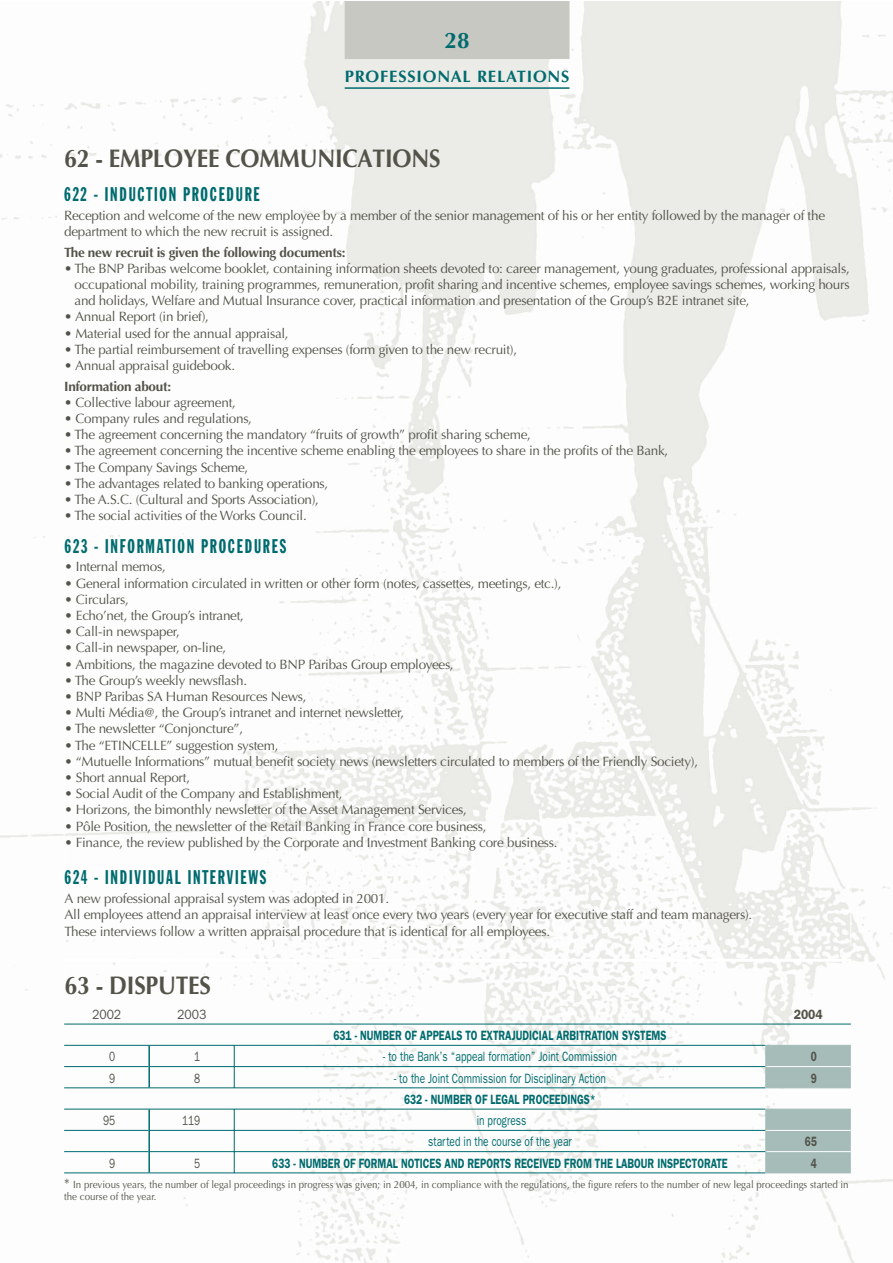
<style>
.page{position:relative;width:893px;height:1263px;background:#fff}
.page>*{position:absolute;margin:0;border:0;box-sizing:border-box;transform-origin:0 0}
.t1{font:700 25.5px "Optima";letter-spacing:-.01em;color:#53534a;scale:.9 1}
.t2{font:700 22.5px "Optima";color:#006b6e}
.t3{font:19.5px "Franklin Gothic Extra Cond";letter-spacing:.1em;color:#006b6e;scale:.9 1}
.t4{font:700 16.5px "Optima";letter-spacing:.05em;color:#006b6e}
.t5{font:13.5px/16.2px "Optima";letter-spacing:-.02em;color:#53534a}
.t6{font:600 13.5px "Franklin Gothic";color:#006b6e;scale:.75 1}
.t7{font:13.5px/21.3px "Franklin Gothic";color:#006b6e;text-align:center;scale:.75 1}
.t8{font:700 13.5px "Optima";letter-spacing:-.02em;color:#53534a}
.t9{font:13.5px "Franklin Gothic";color:#53534a;scale:.75 1}
.t10{font:13.5px "Franklin Gothic";color:#53534a;scale:.9 1}
.t11{font:600 13.5px "Franklin Gothic";color:#53534a;scale:.75 1}
.t12{font:600 13.5px "Franklin Gothic";color:#53534a;scale:.9 1}
.t13{font:10.5px/12.6px "Optima";color:#53534a;scale:.93 1}
.s1{font-size:13.5px}
</style>
<div class="page">
<img style="left:0;top:1px;width:892px;height:1262px">
<div style="left:345px;top:1px;width:224px;height:58px;background:#c8c8c2"></div>
<hr style="left:345px;top:87px;width:224px;height:2px;background:#006b6e">
<svg style="left:64px;top:531px;width:1px;height:28px"></svg>
<svg style="left:850px;top:531px;width:1px;height:28px"></svg>
<hr style="left:64px;top:559px;width:1px;height:302px;background:#fff">
<hr style="left:850px;top:559px;width:1px;height:302px;background:#fff">
<hr style="left:64px;top:861px;width:1px;height:30px;background:#fff">
<hr style="left:850px;top:861px;width:1px;height:30px;background:#fff">
<hr style="left:64px;top:891px;width:1px;height:55px;background:#fff">
<hr style="left:850px;top:891px;width:1px;height:55px;background:#fff">
<hr style="left:64px;top:962px;width:1px;height:41px;background:#fff">
<hr style="left:850px;top:962px;width:1px;height:41px;background:#fff">
<hr style="left:64px;top:959px;width:787px;height:3px;background:#fff">
<hr style="left:64px;top:1045px;width:701px;height:1px;background:#006b6e">
<hr style="left:64px;top:1066px;width:84px;height:1px;background:#006b6e">
<hr style="left:150px;top:1066px;width:615px;height:1px;background:#006b6e">
<svg style="left:234px;top:1046px;width:1px;height:41px"></svg>
<hr style="left:64px;top:1087px;width:701px;height:1px;background:#006b6e">
<hr style="left:64px;top:1109px;width:701px;height:1px;background:#006b6e">
<hr style="left:64px;top:1130px;width:84px;height:1px;background:#006b6e">
<hr style="left:150px;top:1130px;width:615px;height:1px;background:#006b6e">
<hr style="left:64px;top:1151px;width:84px;height:1px;background:#006b6e">
<hr style="left:150px;top:1151px;width:615px;height:1px;background:#006b6e">
<svg style="left:234px;top:1110px;width:1px;height:62px"></svg>
<hr style="left:64px;top:1172px;width:701px;height:1px;background:#006b6e">
<svg style="left:765px;top:1045px;width:86px;height:128px"></svg>
<hr style="left:64px;top:1024px;width:787px;height:1px;background:#006b6e">
<hr style="left:148px;top:1046px;width:2px;height:20px;background:#006b6e">
<hr style="left:148px;top:1066px;width:2px;height:21px;background:#006b6e">
<hr style="left:148px;top:1109px;width:2px;height:21px;background:#006b6e">
<hr style="left:148px;top:1130px;width:2px;height:21px;background:#006b6e">
<hr style="left:148px;top:1151px;width:2px;height:21px;background:#006b6e">
<h2 class="t2" style="left:445px;top:31px;width:27px">28</h2>
<p class="t4" style="left:345px;top:69px;width:226px">PROFESSIONAL RELATIONS</p>
<h1 class="t1" style="left:64px;top:148px;width:420px">62 - EMPLOYEE COMMUNICATIONS</h1>
<h3 class="t3" style="left:64px;top:187px;width:219px">622 - INDUCTION PROCEDURE</h3>
<p class="t5" style="left:64px;top:209px;width:762px">Reception and welcome of the new employee by a member of the senior management of his or her entity followed by the manager of the department to which the new recruit is assigned.</p>
<p class="t8" style="left:64px;top:246px;width:283px">The new recruit is given the following documents:</p>
<p class="t5" style="left:75px;top:261px;width:777px;text-align:justify;text-indent:-10px">• The BNP Paribas welcome booklet, containing information sheets devoted to: career management, young graduates, professional appraisals, occupational mobility, training programmes, remuneration, profit sharing and incentive schemes, employee savings schemes, working hours and holidays, Welfare and Mutual Insurance cover, practical information and presentation of the Group’s B2E intranet site,</p>
<p class="t5" style="left:64px;top:310px;width:146px">• Annual Report (in brief),</p>
<p class="t5" style="left:64px;top:326px;width:226px">• Material used for the annual appraisal,</p>
<p class="t5" style="left:64px;top:342px;width:454px">• The partial reimbursement of travelling expenses (form given to the new recruit),</p>
<p class="t5" style="left:64px;top:359px;width:173px">• Annual appraisal guidebook.</p>
<p class="t8" style="left:64px;top:380px;width:108px">Information about:</p>
<p class="t5" style="left:64px;top:395px;width:173px">• Collective labour agreement,</p>
<p class="t5" style="left:64px;top:411px;width:189px">• Company rules and regulations,</p>
<p class="t5" style="left:64px;top:428px;width:468px">• The agreement concerning the mandatory “fruits of growth” profit sharing scheme,</p>
<p class="t5" style="left:64px;top:444px;width:606px">• The agreement concerning the incentive scheme enabling the employees to share in the profits of the Bank,</p>
<p class="t5" style="left:64px;top:460px;width:186px">• The Company Savings Scheme,</p>
<p class="t5" style="left:64px;top:476px;width:266px">• The advantages related to banking operations,</p>
<p class="t5" style="left:64px;top:492px;width:256px">• The A.S.C. (Cultural and Sports Association),</p>
<p class="t5" style="left:64px;top:509px;width:244px">• The social activities of the Works Council.</p>
<h3 class="t3" style="left:65px;top:539px;width:248px">623 - INFORMATION PROCEDURES</h3>
<p class="t5" style="left:65px;top:560px;width:103px">• Internal memos,</p>
<p class="t5" style="left:65px;top:576px;width:498px">• General information circulated in written or other form (notes, cassettes, meetings, etc.),</p>
<p class="t5" style="left:65px;top:592px;width:66px">• Circulars,</p>
<p class="t5" style="left:65px;top:609px;width:181px">• Echo’net, the Group’s intranet,</p>
<p class="t5" style="left:65px;top:625px;width:117px">• Call-in newspaper,</p>
<p class="t5" style="left:65px;top:641px;width:163px">• Call-in newspaper, on-line,</p>
<p class="t5" style="left:65px;top:657px;width:391px">• Ambitions, the magazine devoted to BNP Paribas Group employees,</p>
<p class="t5" style="left:65px;top:673px;width:184px">• The Group’s weekly newsflash.</p>
<p class="t5" style="left:65px;top:690px;width:244px">• BNP Paribas SA Human Resources News,</p>
<p class="t5" style="left:65px;top:706px;width:341px">• Multi Média@, the Group’s intranet and internet newsletter,</p>
<p class="t5" style="left:65px;top:722px;width:180px">• The newsletter “Conjoncture”,</p>
<p class="t5" style="left:65px;top:738px;width:215px">• The “ETINCELLE” suggestion system,</p>
<p class="t5" style="left:65px;top:754px;width:635px">• “Mutuelle Informations” mutual benefit society news (newsletters circulated to members of the Friendly Society),</p>
<p class="t5" style="left:65px;top:771px;width:127px">• Short annual Report,</p>
<p class="t5" style="left:65px;top:787px;width:280px">• Social Audit of the Company and Establishment,</p>
<p class="t5" style="left:65px;top:803px;width:404px">• Horizons, the bimonthly newsletter of the Asset Management Services,</p>
<p class="t5" style="left:65px;top:819px;width:424px">• Pôle Position, the newsletter of the Retail Banking in France core business,</p>
<p class="t5" style="left:65px;top:835px;width:494px">• Finance, the review published by the Corporate and Investment Banking core business.</p>
<h3 class="t3" style="left:65px;top:870px;width:226px">624 - INDIVIDUAL INTERVIEWS</h3>
<p class="t5" style="left:65px;top:892px;width:689px">A new professional appraisal system was adopted in 2001.<br>All employees attend an appraisal interview at least once every two years (every year for executive staff and team managers).<br>These interviews follow a written appraisal procedure that is identical for all employees.</p>
<h1 class="t1" style="left:65px;top:975px;width:164px">63 - DISPUTES</h1>
<p class="t10" style="left:92px;top:1009px;width:34px">2002</p>
<p class="t10" style="left:177px;top:1009px;width:34px">2003</p>
<p class="t12" style="left:794px;top:1009px;width:34px">2004</p>
<p class="t6" style="left:333px;top:1031px;width:446px">631 - NUMBER OF APPEALS TO EXTRAJUDICIAL ARBITRATION SYSTEMS</p>
<p class="t9" style="left:109px;top:1052px;width:10px">0</p>
<p class="t9" style="left:194px;top:1052px;width:10px">1</p>
<p class="t7" style="left:383px;top:1047px;width:313px">- to the Bank’s “appeal formation” Joint Commission</p>
<p class="t11" style="left:811px;top:1052px;width:10px">0</p>
<p class="t9" style="left:109px;top:1073px;width:10px">9</p>
<p class="t9" style="left:194px;top:1073px;width:10px">8</p>
<p class="t7" style="left:394px;top:1068px;width:284px">- to the Joint Commission for Disciplinary Action</p>
<p class="t11" style="left:811px;top:1073px;width:10px">9</p>
<p class="t6" style="left:404px;top:1095px;width:257px">632 - NUMBER OF LEGAL PROCEEDINGS*</p>
<p class="t9" style="left:103px;top:1116px;width:18px">95</p>
<p class="t9" style="left:182px;top:1116px;width:26px">119</p>
<p class="t7" style="left:428px;top:1111px;width:193px">in progress<br>started in the course of the year</p>
<p class="t11" style="left:805px;top:1137px;width:18px">65</p>
<p class="t9" style="left:109px;top:1158px;width:10px">9</p>
<p class="t9" style="left:194px;top:1158px;width:10px">5</p>
<p class="t6" style="left:272px;top:1158px;width:609px">633 - NUMBER OF FORMAL NOTICES AND REPORTS RECEIVED FROM THE LABOUR INSPECTORATE</p>
<p class="t11" style="left:811px;top:1158px;width:10px">4</p>
<p class="t13" style="left:64px;top:1179px;width:845px"><span class="s1">*</span> In previous years, the number of legal proceedings in progress was given; in 2004, in compliance with the regulations, the figure refers to the number of new legal proceedings started in the course of the year.</p>
</div>
